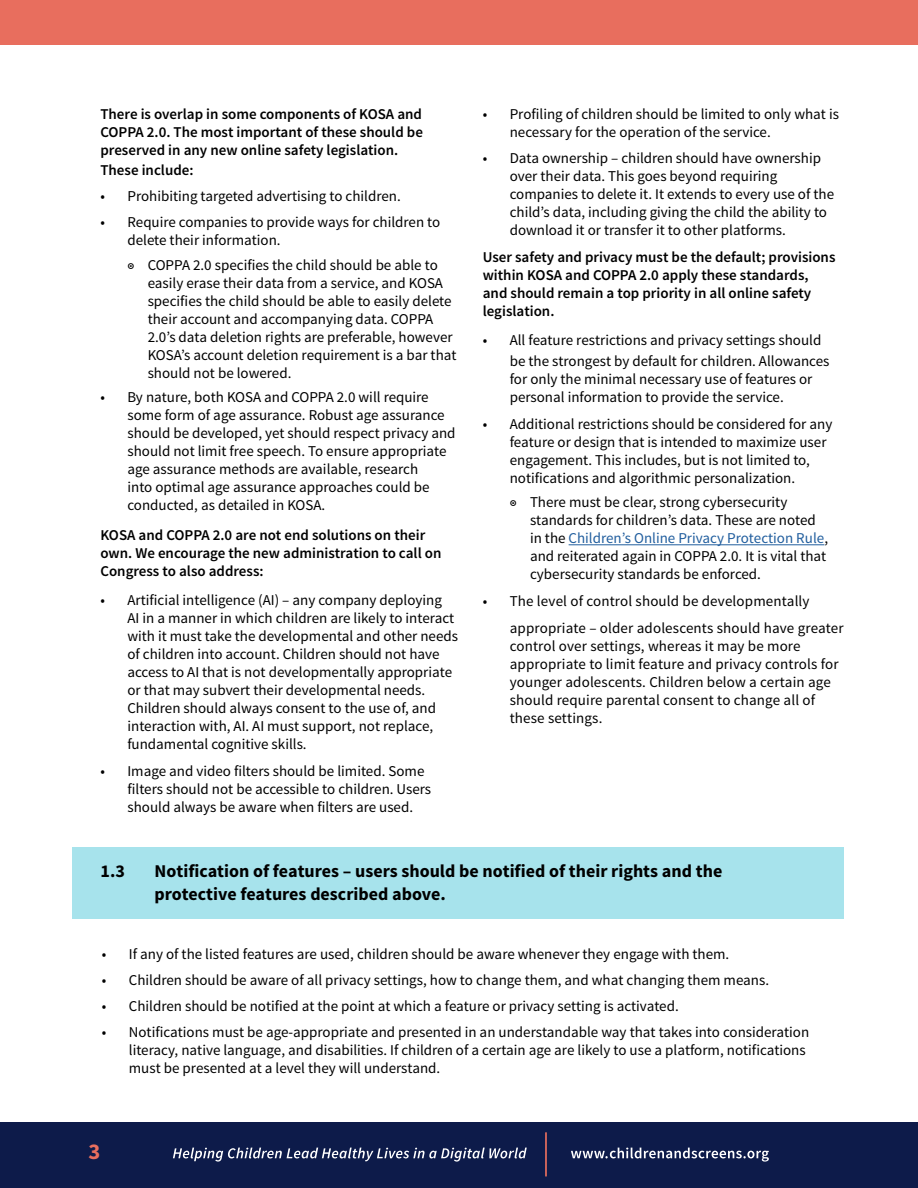
<style>
.page{position:relative;width:918px;height:1188px;background:#fff}
.page>*{position:absolute;margin:0;border:0;box-sizing:border-box;transform-origin:0 0}
.t1{font:700 22.5px "Source Sans Pro";color:#e86e5e}
.t2{font:700 18px/22.5px "Source Sans Pro";color:#000}
.t3{font:15px/18px "Source Sans Pro";color:#000}
.t4{font:600 15px/18px "Source Sans Pro";color:#000}
.s1{font-weight:600}
.s2{color:#215e9e}
</style>
<div class="page">
<div style="left:0;top:1122px;width:918px;height:66px;background:#0d1b4a"></div>
<svg style="left:173px;top:1148px;width:354px;height:14px"></svg>
<svg style="left:571px;top:1148px;width:198px;height:14px"></svg>
<hr style="left:545px;top:1132px;width:2px;height:44px;background:#e86e5e">
<div style="left:0;top:0;width:918px;height:44px;background:#e86e5e"></div>
<div style="left:73px;top:848px;width:771px;height:71px;background:#a7e3ec"></div>
<hr style="left:569px;top:544px;width:255px;height:1px;background:#215e9e">
<p class="t4" style="left:100px;top:105px;width:324px;text-align:justify">There is overlap in some components of KOSA and COPPA 2.0. The most important of these should be preserved in any new online safety legislation.</p>
<p class="t4" style="left:100px;top:161px;width:95px">These include:</p>
<p class="t3" style="left:100px;top:187px;width:302px">• Prohibiting targeted advertising to children.</p>
<p class="t3" style="left:127px;top:213px;width:314px;text-indent:-27px">• Require companies to provide ways for children to delete their information.</p>
<p class="t3" style="left:148px;top:256px;width:310px;text-indent:-20px"><span class="s1">◉</span> COPPA 2.0 specifies the child should be able to easily erase their data from a service, and KOSA specifies the child should be able to easily delete their account and accompanying data. COPPA 2.0’s data deletion rights are preferable, however KOSA’s account deletion requirement is a bar that should not be lowered.</p>
<p class="t3" style="left:127px;top:388px;width:330px;text-indent:-27px">• By nature, both KOSA and COPPA 2.0 will require some form of age assurance. Robust age assurance should be developed, yet should respect privacy and should not limit free speech. To ensure appropriate age assurance methods are available, research<br>into optimal age assurance approaches could be conducted, as detailed in KOSA.</p>
<p class="t4" style="left:100px;top:527px;width:343px">KOSA and COPPA 2.0 are not end solutions on their own. We encourage the new administration to call on<br>Congress to also address:</p>
<p class="t3" style="left:127px;top:592px;width:332px;text-indent:-27px">• Artificial intelligence (AI) – any company deploying<br>AI in a manner in which children are likely to interact with it must take the developmental and other needs of children into account. Children should not have access to AI that is not developmentally appropriate or that may subvert their developmental needs.<br>Children should always consent to the use of, and interaction with, AI. AI must support, not replace, fundamental cognitive skills.</p>
<p class="t3" style="left:127px;top:762px;width:305px;text-indent:-27px">• Image and video filters should be limited. Some filters should not be accessible to children. Users should always be aware when filters are used.</p>
<p class="t3" style="left:510px;top:105px;width:331px;text-indent:-27px">• Profiling of children should be limited to only what is necessary for the operation of the service.</p>
<p class="t3" style="left:510px;top:149px;width:326px;text-indent:-27px">• Data ownership – children should have ownership over their data. This goes beyond requiring companies to delete it. It extends to every use of the child’s data, including giving the child the ability to download it or transfer it to other platforms.</p>
<p class="t4" style="left:483px;top:249px;width:354px">User safety and privacy must be the default; provisions within KOSA and COPPA 2.0 apply these standards, and should remain a top priority in all online safety legislation.</p>
<p class="t3" style="left:510px;top:330px;width:321px;line-height:21px;text-indent:-27px">• All feature restrictions and privacy settings should be the strongest by default for children. Allowances</p>
<p class="t3" style="left:510px;top:371px;width:304px">for only the minimal necessary use of features or personal information to provide the service.</p>
<p class="t3" style="left:510px;top:415px;width:324px;text-indent:-27px">• Additional restrictions should be considered for any feature or design that is intended to maximize user engagement. This includes, but is not limited to, notifications and algorithmic personalization.</p>
<p class="t3" style="left:530px;top:494px;width:300px;text-indent:-20px"><span class="s1">◉</span> There must be clear, strong cybersecurity standards for children’s data. These are noted in the <span class="s2">Children’s Online Privacy Protection Rule</span>, and reiterated again in COPPA 2.0. It is vital that cybersecurity standards be enforced.</p>
<p class="t3" style="left:510px;top:588px;width:335px;line-height:27px;text-indent:-27px">• The level of control should be developmentally appropriate – older adolescents should have greater</p>
<p class="t3" style="left:510px;top:638px;width:330px">control over settings, whereas it may be more appropriate to limit feature and privacy controls for younger adolescents. Children below a certain age should require parental consent to change all of these settings.</p>
<p class="t2" style="left:101px;top:861px;width:26px">1.3</p>
<p class="t2" style="left:155px;top:861px;width:569px">Notification of features – users should be notified of their rights and the protective features described above.</p>
<p class="t3" style="left:102px;top:945px;width:629px">• If any of the listed features are used, children should be aware whenever they engage with them.</p>
<p class="t3" style="left:102px;top:971px;width:669px">• Children should be aware of all privacy settings, how to change them, and what changing them means.</p>
<p class="t3" style="left:102px;top:997px;width:578px">• Children should be notified at the point at which a feature or privacy setting is activated.</p>
<p class="t3" style="left:129px;top:1023px;width:682px;text-indent:-27px">• Notifications must be age-appropriate and presented in an understandable way that takes into consideration literacy, native language, and disabilities. If children of a certain age are likely to use a platform, notifications must be presented at a level they will understand.</p>
<h1 class="t1" style="left:89px;top:1137px;width:13px">3</h1>
</div>
